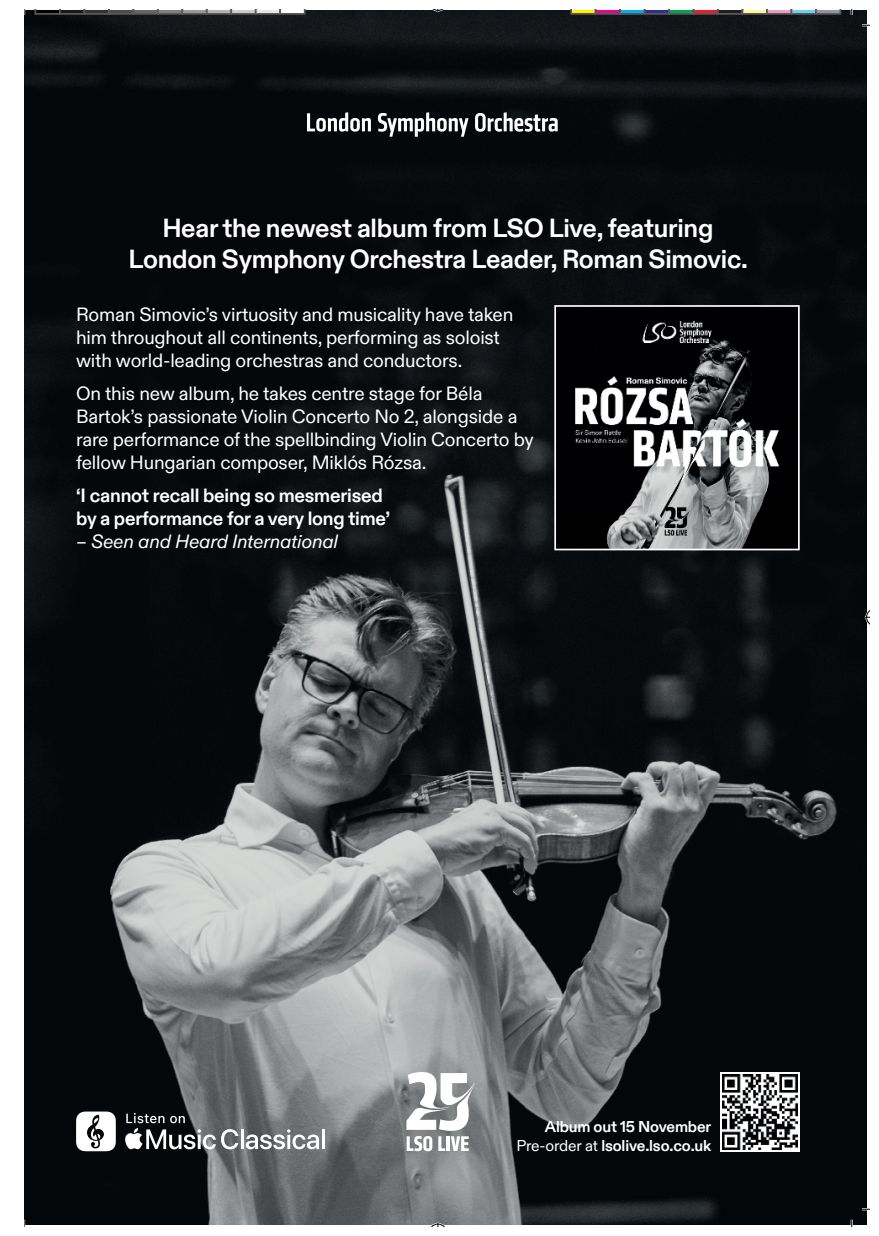
<style>
.page{position:relative;width:879px;height:1236px;background:#fff}
.page>*{position:absolute;margin:0;border:0;box-sizing:border-box;transform-origin:0 0}
.t1{font:700 26.25px/31.5px "ABC Diatype";letter-spacing:-.01em;color:#fff;text-align:center}
.t2{font:19.25px/23.1px "ABC Diatype";letter-spacing:-.01em;color:#fff}
.t3{font:700 19.25px/23.1px "ABC Diatype";letter-spacing:-.01em;color:#fff}
.t4{font:italic 19.25px "ABC Diatype";letter-spacing:-.01em;color:#fff}
.t5{font:700 15.75px/18.9px "ABC Diatype";letter-spacing:-.01em;color:#fff;text-align:right}
.s1{font-style:normal}
.s2{font-weight:400}
</style>
<div class="page">
<img style="left:25px;top:10px;width:841px;height:1213px">
<div style="left:500px;top:1103px;width:234px;height:72px;background:#231f20;opacity:.15"></div>
<img style="left:557px;top:308px;width:239px;height:239px">
<div style="left:554px;top:305px;width:245px;height:245px;border:2px solid #fff"></div>
<div style="left:59px;top:290px;width:496px;height:283px;background:#231f20;opacity:.15"></div>
<div style="left:112px;top:200px;width:656px;height:96px;background:#06060a"></div>
<div style="left:288px;top:96px;width:294px;height:63px;background:#05060a"></div>
<svg style="left:307px;top:112px;width:250px;height:25px"></svg>
<div style="left:388px;top:1054px;width:108px;height:121px;background:#231f20;opacity:.25"></div>
<svg style="left:406px;top:1071px;width:68px;height:80px"></svg>
<svg style="left:720px;top:1071px;width:79px;height:80px"></svg>
<img style="left:722px;top:1073px;width:75px;height:76px">
<hr style="left:240px;top:1129px;width:3px;height:19px;background:#fff">
<svg style="left:246px;top:1129px;width:73px;height:20px"></svg>
<hr style="left:322px;top:1129px;width:3px;height:19px;background:#fff">
<svg style="left:124px;top:1112px;width:114px;height:37px"></svg>
<svg style="left:76px;top:1111px;width:40px;height:40px"></svg>
<svg style="left:861px;top:24px;width:7px;height:2px"></svg>
<svg style="left:861px;top:1207px;width:7px;height:3px"></svg>
<svg style="left:850px;top:1219px;width:2px;height:6px"></svg>
<svg style="left:428px;top:10px;width:19px;height:2px"></svg>
<svg style="left:428px;top:1222px;width:19px;height:5px"></svg>
<svg style="left:864px;top:607px;width:5px;height:20px"></svg>
<svg style="left:35px;top:10px;width:270px;height:5px"></svg>
<svg style="left:570px;top:10px;width:270px;height:5px"></svg>
<h1 class="t1" style="left:128px;top:213px;width:620px">Hear the newest album from LSO Live, featuring<br>London Symphony Orchestra Leader, Roman Simovic.</h1>
<p class="t2" style="left:76px;top:303px;width:438px">Roman Simovic’s virtuosity and musicality have taken him throughout all continents, performing as soloist with world-leading orchestras and conductors.</p>
<p class="t2" style="left:76px;top:382px;width:459px">On this new album, he takes centre stage for Béla Bartok’s passionate Violin Concerto No 2, alongside a rare performance of the spellbinding Violin Concerto by fellow Hungarian composer, Miklós Rózsa.</p>
<p class="t3" style="left:76px;top:484px;width:315px">‘I cannot recall being so mesmerised by a performance for a very long time’</p>
<p class="t4" style="left:76px;top:530px;width:263px"><span class="s1">–</span> Seen and Heard International</p>
<p class="t5" style="left:516px;top:1117px;width:196px">Album out 15 November<br><span class="s2">Pre-order at</span> lsolive.lso.co.uk</p>
</div>
